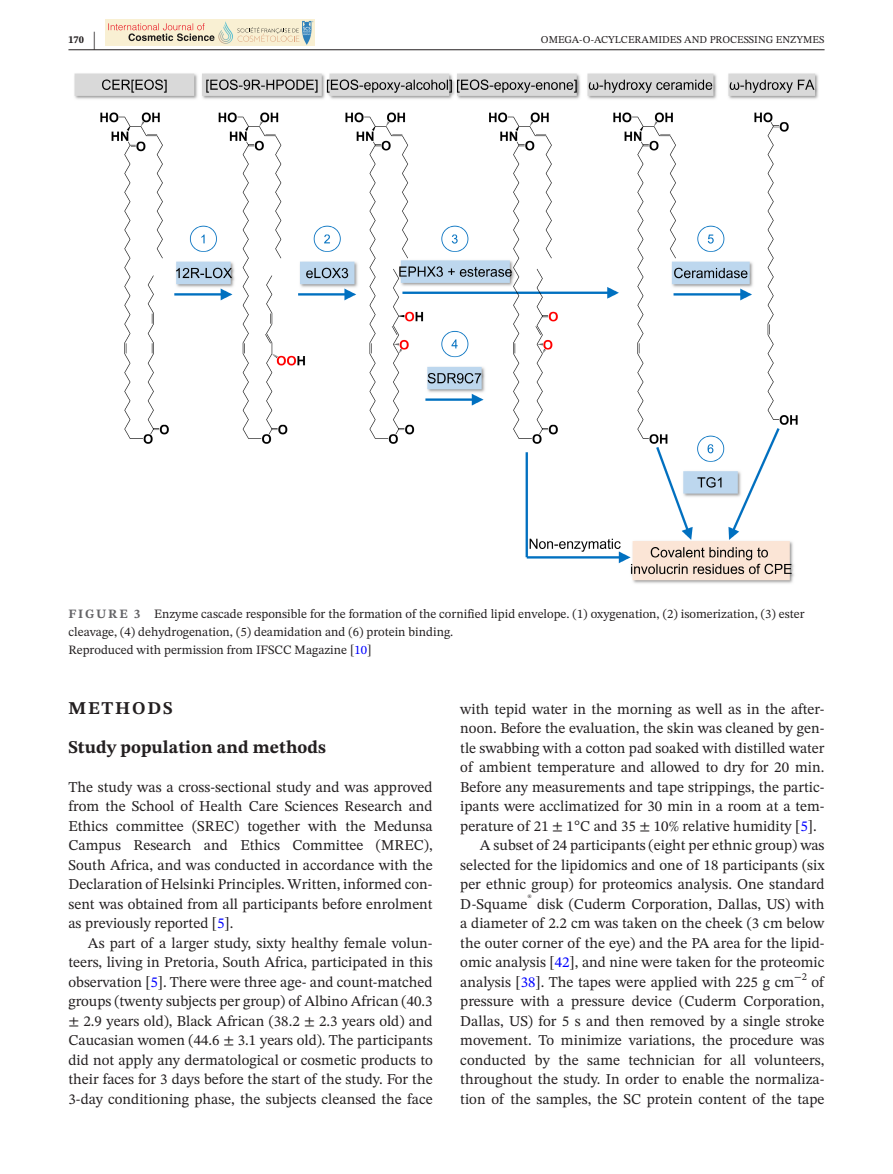
<style>
.page{position:relative;width:893px;height:1174px;background:#fff}
.page>*{position:absolute;margin:0;border:0;box-sizing:border-box;transform-origin:0 0}
.t1{font:700 18px/39px "STIX Two Text";color:#231f20}
.t2{font:15px/19.5px "STIX Two Text";color:#231f20;text-align:justify}
.t3{font:12.75px/18px "STIX Two Text";color:#231f20}
.t4{font:10.5px "STIX Two Text";color:#231f20}
.t5{font:700 10.5px "STIX Two Text";color:#231f20}
.s1{font-size:21px}
.s2{font-weight:700;color:#636366}
.s3{color:#00f}
</style>
<div class="page">
<hr style="left:68px;top:49px;width:756px;height:1px;background:#231f20">
<img style="left:105px;top:20px;width:210px;height:25px">
<svg style="left:108px;top:21px;width:192px;height:23px"></svg>
<img style="left:74px;top:73px;width:745px;height:511px">
<p class="t5" style="left:68px;top:32px;width:29px">170 <span class="s1">|</span></p>
<p class="t4" style="left:541px;top:32px;width:285px">OMEGA-O-ACYLCERAMIDES AND PROCESSING ENZYMES</p>
<p class="t3" style="left:68px;top:604px;width:738px"><span class="s2">FIGURE 3</span> Enzyme cascade responsible for the formation of the cornified lipid envelope. (1) oxygenation, (2) isomerization, (3) ester cleavage, (4) dehydrogenation, (5) deamidation and (6) protein binding.<br>Reproduced with permission from IFSCC Magazine [<span class="s3">10</span>]</p>
<p class="t1" style="left:68px;top:689px;width:259px">METHODS<br>Study population and methods</p>
<p class="t2" style="left:68px;top:777px;width:366px">The study was a cross-sectional study and was approved from the School of Health Care Sciences Research and Ethics committee (SREC) together with the Medunsa Campus Research and Ethics Committee (MREC), South Africa, and was conducted in accordance with the Declaration of Helsinki Principles. Written, informed con&shy;sent was obtained from all participants before enrolment as previously reported [<span class="s3">5</span>].</p>
<p class="t2" style="left:68px;top:933px;width:366px;text-indent:20px">As part of a larger study, sixty healthy female volun&shy;teers, living in Pretoria, South Africa, participated in this observation [<span class="s3">5</span>]. There were three age- and count-matched groups (twenty subjects per group) of Albino African (40.3 ± 2.9 years old), Black African (38.2 ± 2.3 years old) and Caucasian women (44.6 ± 3.1 years old). The participants did not apply any dermatological or cosmetic products to their faces for 3 days before the start of the study. For the 3-day conditioning phase, the subjects cleansed the face</p>
<p class="t2" style="left:460px;top:699px;width:366px">with tepid water in the morning as well as in the after-</p>
<p class="t2" style="left:460px;top:718px;width:366px">noon. Before the evaluation, the skin was cleaned by gen-</p>
<p class="t2" style="left:460px;top:738px;width:366px">tle swabbing with a cotton pad soaked with distilled water</p>
<p class="t2" style="left:460px;top:757px;width:366px">of ambient temperature and allowed to dry for 20 min.</p>
<p class="t2" style="left:460px;top:777px;width:366px">Before any measurements and tape strippings, the partic-</p>
<p class="t2" style="left:460px;top:796px;width:366px">ipants were acclimatized for 30 min in a room at a tem-</p>
<p class="t2" style="left:460px;top:816px;width:358px">perature of 21 ± 1°C and 35 ± 10% relative humidity [<span class="s3">5</span>].</p>
<p class="t2" style="left:480px;top:835px;width:346px">A subset of 24 participants (eight per ethnic group) was</p>
<p class="t2" style="left:460px;top:855px;width:366px">selected for the lipidomics and one of 18 participants (six</p>
<p class="t2" style="left:460px;top:874px;width:366px">per ethnic group) for proteomics analysis. One standard</p>
<p class="t2" style="left:460px;top:894px;width:69px">D-Squame</p>
<p class="t4" style="left:527px;top:891px;width:6px">®</p>
<p class="t2" style="left:460px;top:894px;width:366px;text-indent:77px">disk (Cuderm Corporation, Dallas, US) with a diameter of 2.2 cm was taken on the cheek (3 cm below the outer corner of the eye) and the PA area for the lipid&shy;omic analysis [<span class="s3">42</span>], and nine were taken for the proteomic analysis [<span class="s3">38</span>]. The tapes were applied with 225 g cm</p>
<p class="t4" style="left:794px;top:969px;width:14px">−2</p>
<p class="t2" style="left:460px;top:972px;width:366px;text-indent:351px">of pressure with a pressure device (Cuderm Corporation, Dallas, US) for 5 s and then removed by a single stroke movement. To minimize variations, the procedure was conducted by the same technician for all volunteers, throughout the study. In order to enable the normaliza&shy;tion of the samples, the SC protein content of the tape</p>
</div>
